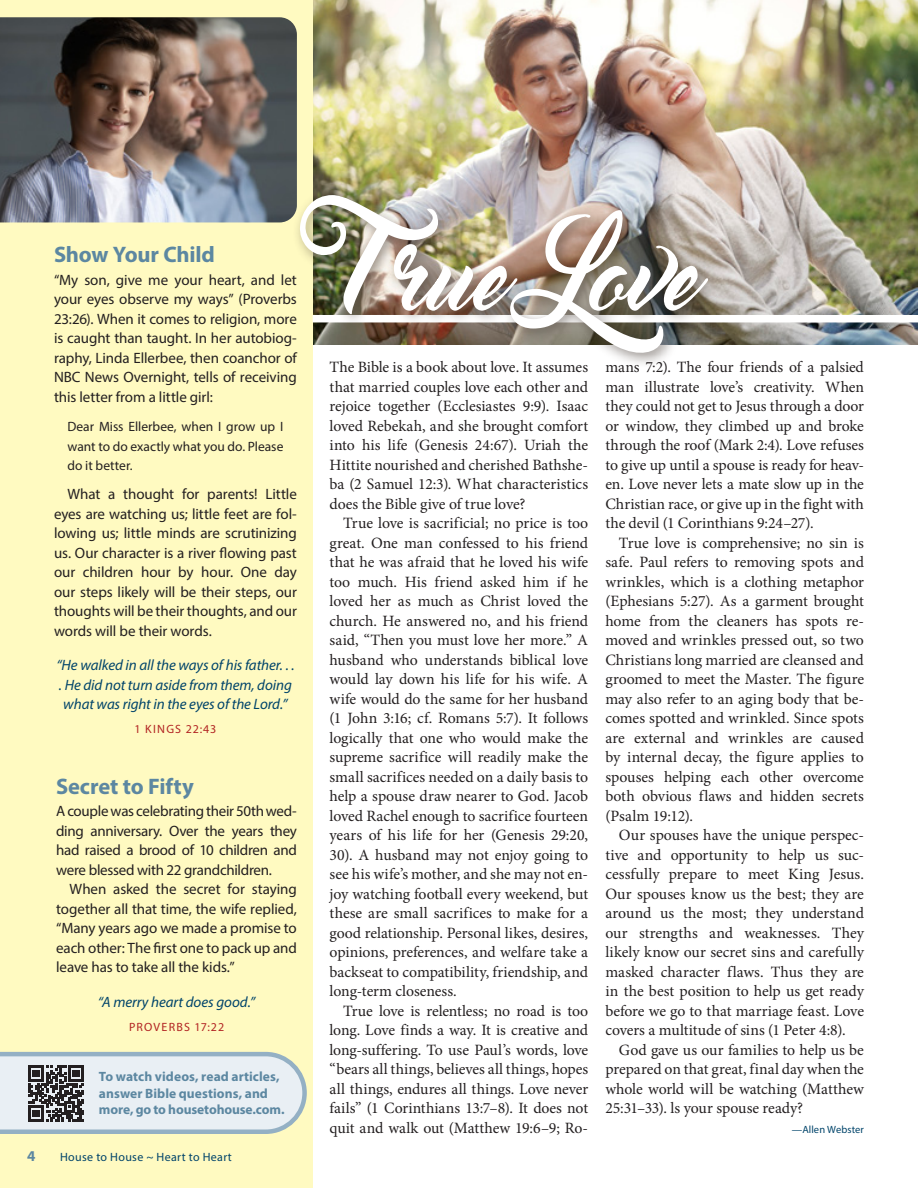
<style>
.page{position:relative;width:918px;height:1188px;background:#fff}
.page>*{position:absolute;margin:0;border:0;box-sizing:border-box;transform-origin:0 0}
.Side_Article_Headings{font:700 22.5px "Myriad Pro";letter-spacing:-.005em;color:#5c87a1}
.Body_Serif_indent{font:15.75px/19.5px "Minion Pro";letter-spacing:-.005em;color:#231f20;text-align:justify}
.Body_Serif_no_indent{font:15.75px/19.5px "Minion Pro";letter-spacing:-.005em;color:#231f20;text-align:justify}
.Body_Sans-Serif_indent{font:15px/19.5px "Myriad Pro";letter-spacing:-.005em;color:#231f20;text-align:justify}
.Body_Sans-Serif_no_indent{font:15px/19.5px "Myriad Pro";letter-spacing:-.015em;color:#231f20;text-align:justify}
.scripture_1{font:italic 15px/19.5px "Myriad Pro";letter-spacing:-.005em;color:#00446a}
.t1{font:700 15px "Myriad Pro";color:#5c87a1}
.Main_Article_Headings{font:700 13.5px/16.5px "Myriad Pro";letter-spacing:.005em;color:#5c87a1}
.Sans-Serif_indent{font:13.5px/19.5px "Myriad Pro";color:#231f20;text-align:justify}
.t2{font:12px "Myriad Pro";letter-spacing:.03em;color:#00446a}
.scripture_attribution_1{font:12px "Myriad Pro";letter-spacing:.095em;color:#b22423}
.Body_Serif_indent-2{font:10.5px "Myriad Pro";letter-spacing:.005em;color:#00446a}
</style>
<div class="page">
<img style="left:313px;top:0;width:605px;height:344px">
<div style="left:0;top:0;width:313px;height:1188px;background:#fffac1"></div>
<div style="left:313px;top:315px;width:605px;height:7px;background:#fff"></div>
<div style="left:292px;top:187px;width:430px;height:180px;background:#423730;opacity:.51"></div>
<img style="left:299px;top:195px;width:410px;height:163px">
<img style="left:0;top:17px;width:297px;height:205px">
<svg style="left:0;top:1051px;width:307px;height:83px;background:#cfd6da"></svg>
<p class="Side_Article_Headings" style="left:54px;top:240px;width:162px">Show Your Child</p>
<p class="Body_Sans-Serif_no_indent" style="left:54px;top:270px;width:244px">“My son, give me your heart, and let your eyes observe my ways” (Proverbs 23:26). When it comes to religion, more is caught than taught. In her autobiog&shy;raphy, Linda Ellerbee, then coanchor of NBC News Overnight, tells of receiving this letter from a little girl:</p>
<p class="Sans-Serif_indent" style="left:68px;top:417px;width:217px">Dear Miss Ellerbee, when I grow up I want to do exactly what you do. Please do it better.</p>
<p class="Body_Sans-Serif_indent" style="left:54px;top:484px;width:244px;text-indent:14px">What a thought for parents! Little eyes are watching us; little feet are fol&shy;lowing us; little minds are scrutinizing us. Our character is a river flowing past our children hour by hour. One day our steps likely will be their steps, our thoughts will be their thoughts, and our words will be their words.</p>
<p class="scripture_1" style="left:56px;top:655px;width:240px">“He walked in all the ways of his father. . . . He did not turn aside from them, doing what was right in the eyes of the Lord.”</p>
<p class="scripture_attribution_1" style="left:135px;top:722px;width:83px">1 KINGS 22:43</p>
<p class="Side_Article_Headings" style="left:56px;top:771px;width:139px">Secret to Fifty</p>
<p class="Body_Sans-Serif_no_indent" style="left:56px;top:801px;width:242px">A couple was celebrating their 50th wed&shy;ding anniversary. Over the years they had raised a brood of 10 children and were blessed with 22 grandchildren.</p>
<p class="Body_Sans-Serif_indent" style="left:56px;top:879px;width:242px;text-indent:14px">When asked the secret for staying together all that time, the wife replied, “Many years ago we made a promise to each other: The first one to pack up and leave has to take all the kids.”</p>
<p class="scripture_1" style="left:98px;top:992px;width:159px">“A merry heart does good.”</p>
<p class="scripture_attribution_1" style="left:129px;top:1019px;width:97px">PROVERBS 17:22</p>
<p class="Main_Article_Headings" style="left:99px;top:1068px;width:187px">To watch videos, read articles, answer Bible questions, and more, go to housetohouse.com.</p>
<p class="t1" style="left:27px;top:1146px;width:10px">4</p>
<p class="t2" style="left:60px;top:1150px;width:173px">House to House ~ Heart to Heart</p>
<p class="Body_Serif_no_indent" style="left:330px;top:358px;width:260px">The Bible is a book about love. It assumes that married couples love each other and rejoice together (Ecclesiastes 9:9). Isaac loved Rebekah, and she brought comfort into his life (Genesis 24:67). Uriah the Hittite nourished and cherished Bathshe&shy;ba (2 Samuel 12:3). What characteristics does the Bible give of true love?</p>
<p class="Body_Serif_indent" style="left:330px;top:514px;width:260px;text-indent:14px">True love is sacrificial; no price is too great. One man confessed to his friend that he was afraid that he loved his wife too much. His friend asked him if he loved her as much as Christ loved the church. He answered no, and his friend said, “Then you must love her more.” A husband who understands biblical love would lay down his life for his wife. A wife would do the same for her husband (1 John 3:16; cf. Romans 5:7). It follows logically that one who would make the supreme sacrifice will readily make the small sacrifices needed on a daily basis to help a spouse draw nearer to God. Jacob loved Rachel enough to sacrifice fourteen years of his life for her (Genesis 29:20, 30). A husband may not enjoy going to see his wife’s mother, and she may not en&shy;joy watching football every weekend, but these are small sacrifices to make for a good relationship. Personal likes, desires, opinions, preferences, and welfare take a backseat to compatibility, friendship, and long-term closeness.</p>
<p class="Body_Serif_indent" style="left:330px;top:1001px;width:260px;text-indent:14px">True love is relentless; no road is too long. Love finds a way. It is creative and long-suffering. To use Paul’s words, love “bears all things, believes all things, hopes all things, endures all things. Love never fails” (1 Corinthians 13:7–8). It does not quit and walk out (Matthew 19:6–9; Ro-</p>
<p class="Body_Serif_indent" style="left:605px;top:358px;width:260px">mans 7:2). The four friends of a palsied man illustrate love’s creativity. When they could not get to Jesus through a door or window, they climbed up and broke through the roof (Mark 2:4). Love refuses to give up until a spouse is ready for heav&shy;en. Love never lets a mate slow up in the Christian race, or give up in the fight with the devil (1 Corinthians 9:24–27).</p>
<p class="Body_Serif_indent" style="left:605px;top:533px;width:260px;text-indent:14px">True love is comprehensive; no sin is safe. Paul refers to removing spots and wrinkles, which is a clothing metaphor (Ephesians 5:27). As a garment brought home from the cleaners has spots re&shy;moved and wrinkles pressed out, so two Christians long married are cleansed and groomed to meet the Master. The figure may also refer to an aging body that be&shy;comes spotted and wrinkled. Since spots are external and wrinkles are caused by internal decay, the figure applies to spouses helping each other overcome both obvious flaws and hidden secrets (Psalm 19:12).</p>
<p class="Body_Serif_indent" style="left:605px;top:826px;width:260px;text-indent:14px">Our spouses have the unique perspec&shy;tive and opportunity to help us suc&shy;cessfully prepare to meet King Jesus.<br>Our spouses know us the best; they are around us the most; they understand our strengths and weaknesses. They likely know our secret sins and carefully masked character flaws. Thus they are in the best position to help us get ready before we go to that marriage feast. Love covers a multitude of sins (1 Peter 4:8).</p>
<p class="Body_Serif_indent" style="left:605px;top:1040px;width:260px;text-indent:14px">God gave us our families to help us be prepared on that great, final day when the whole world will be watching (Matthew 25:31–33). ls your spouse ready?</p>
<p class="Body_Serif_indent-2" style="left:792px;top:1123px;width:74px">—Allen Webster</p>
</div>
